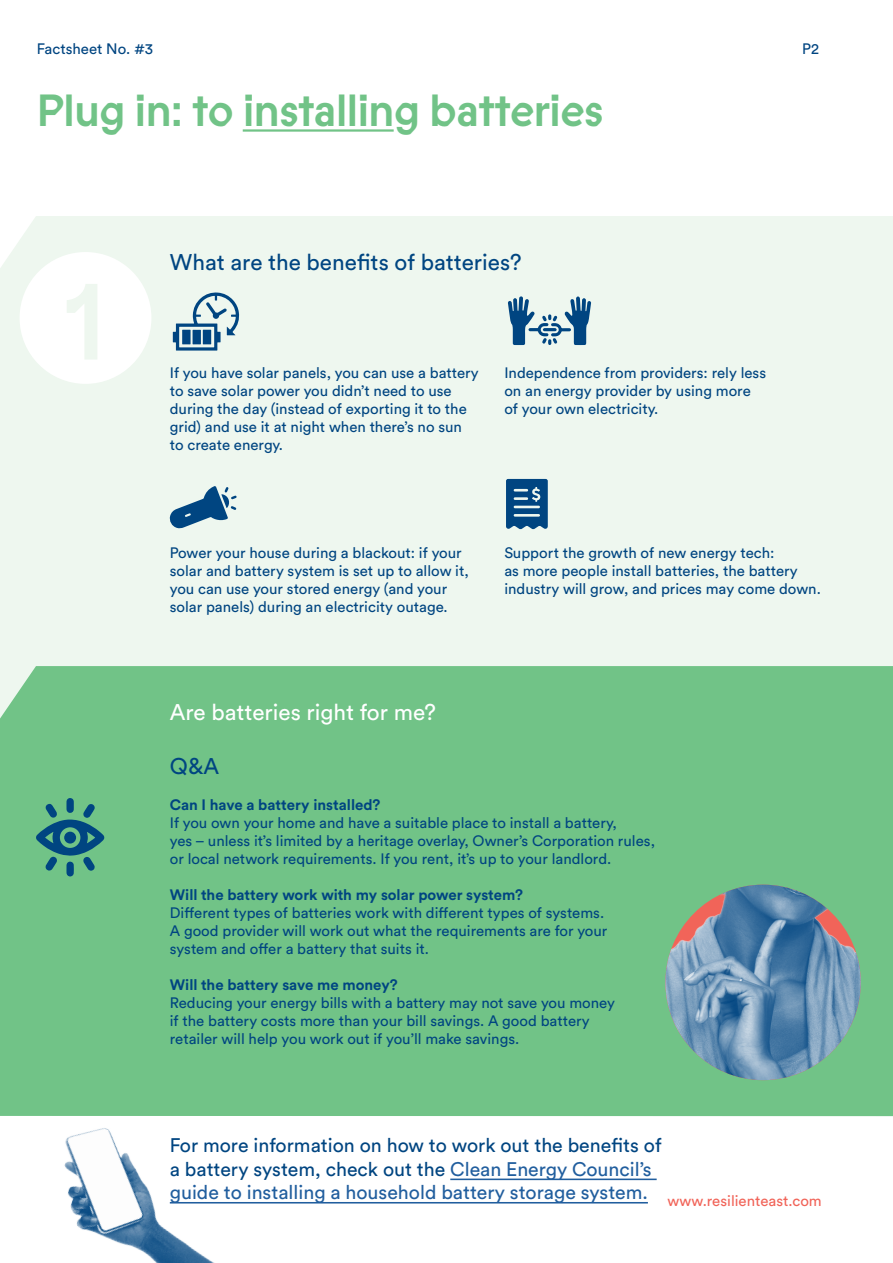
<style>
.page{position:relative;width:893px;height:1263px;background:#fff}
.page>*{position:absolute;margin:0;border:0;box-sizing:border-box;transform-origin:0 0}
.t1{font:500 45px "Prophet";letter-spacing:-.025em;color:#71c387}
.t2{font:22.5px "Circular Std";color:#004581}
.t3{font:22.5px "Circular Std";color:#fff}
.t4{font:19.5px/23.4px "Circular Std";color:#004581}
.t5{font:15px/18px "Circular Std";color:#004581}
.t6{font:700 15px "Circular Std";color:#004581}
.t7{font:15px "Circular Std";color:#f16459}
.s1{color:#215e9e}
</style>
<div class="page">
<img style="left:64px;top:1128px;width:160px;height:135px">
<div style="left:0;top:216px;width:893px;height:450px;background:#eef7ef"></div>
<div style="left:0;top:666px;width:893px;height:450px;background:#71c387"></div>
<hr style="left:243px;top:129px;width:151px;height:3px;background:#71c387">
<div style="left:20px;top:252px;width:131px;height:132px;background:#fff;border-radius:50%"></div>
<svg style="left:35px;top:798px;width:70px;height:78px;background:#499684"></svg>
<div style="left:64px;top:832px;width:12px;height:11px;background:#004581;border-radius:50%"></div>
<hr style="left:450px;top:1178px;width:207px;height:2px;background:#215e9e">
<hr style="left:170px;top:1202px;width:478px;height:1px;background:#215e9e">
<svg style="left:173px;top:292px;width:67px;height:59px;background:#9fbcca"></svg>
<svg style="left:508px;top:296px;width:83px;height:49px;background:#86a9bf"></svg>
<svg style="left:169px;top:486px;width:68px;height:42px;background:#81a6bc"></svg>
<svg style="left:506px;top:479px;width:42px;height:50px;background:#266192"></svg>
<img style="left:665px;top:885px;width:196px;height:195px;border-radius:98px">
<p class="t5" style="left:37px;top:40px;width:118px">Factsheet No. #3</p>
<p class="t5" style="left:802px;top:40px;width:18px">P2</p>
<h1 class="t1" style="left:36px;top:79px;width:569px">Plug in: to installing batteries</h1>
<h2 class="t2" style="left:170px;top:248px;width:353px">What are the benefits of batteries?</h2>
<p class="t5" style="left:170px;top:364px;width:310px">If you have solar panels, you can use a battery to save solar power you didn’t need to use during the day (instead of exporting it to the grid) and use it at night when there’s no sun to create energy.</p>
<p class="t5" style="left:504px;top:364px;width:263px">Independence from providers: rely less on an energy provider by using more of your own electricity.</p>
<p class="t5" style="left:170px;top:544px;width:300px">Power your house during a blackout: if your solar and battery system is set up to allow it, you can use your stored energy (and your solar panels) during an electricity outage.</p>
<p class="t5" style="left:504px;top:544px;width:318px">Support the growth of new energy tech:<br>as more people install batteries, the battery industry will grow, and prices may come down.</p>
<h2 class="t3" style="left:170px;top:698px;width:268px">Are batteries right for me?</h2>
<h2 class="t2" style="left:170px;top:752px;width:51px">Q&amp;A</h2>
<p class="t6" style="left:170px;top:795px;width:212px">Can I have a battery installed?</p>
<p class="t5" style="left:170px;top:814px;width:487px">If you own your home and have a suitable place to install a battery,<br>yes – unless it’s limited by a heritage overlay, Owner’s Corporation rules, or local network requirements. If you rent, it’s up to your landlord.</p>
<p class="t6" style="left:170px;top:885px;width:355px">Will the battery work with my solar power system?</p>
<p class="t5" style="left:170px;top:904px;width:439px">Different types of batteries work with different types of systems.<br>A good provider will work out what the requirements are for your system and offer a battery that suits it.</p>
<p class="t6" style="left:170px;top:975px;width:230px">Will the battery save me money?</p>
<p class="t5" style="left:170px;top:994px;width:447px">Reducing your energy bills with a battery may not save you money if the battery costs more than your bill savings. A good battery retailer will help you work out if you’ll make savings.</p>
<h3 class="t4" style="left:170px;top:1133px;width:493px">For more information on how to work out the benefits of a battery system, check out the <span class="s1">Clean Energy Council’s guide to installing a household battery storage system.</span></h3>
<p class="t7" style="left:668px;top:1192px;width:156px">www.resilienteast.com</p>
</div>
